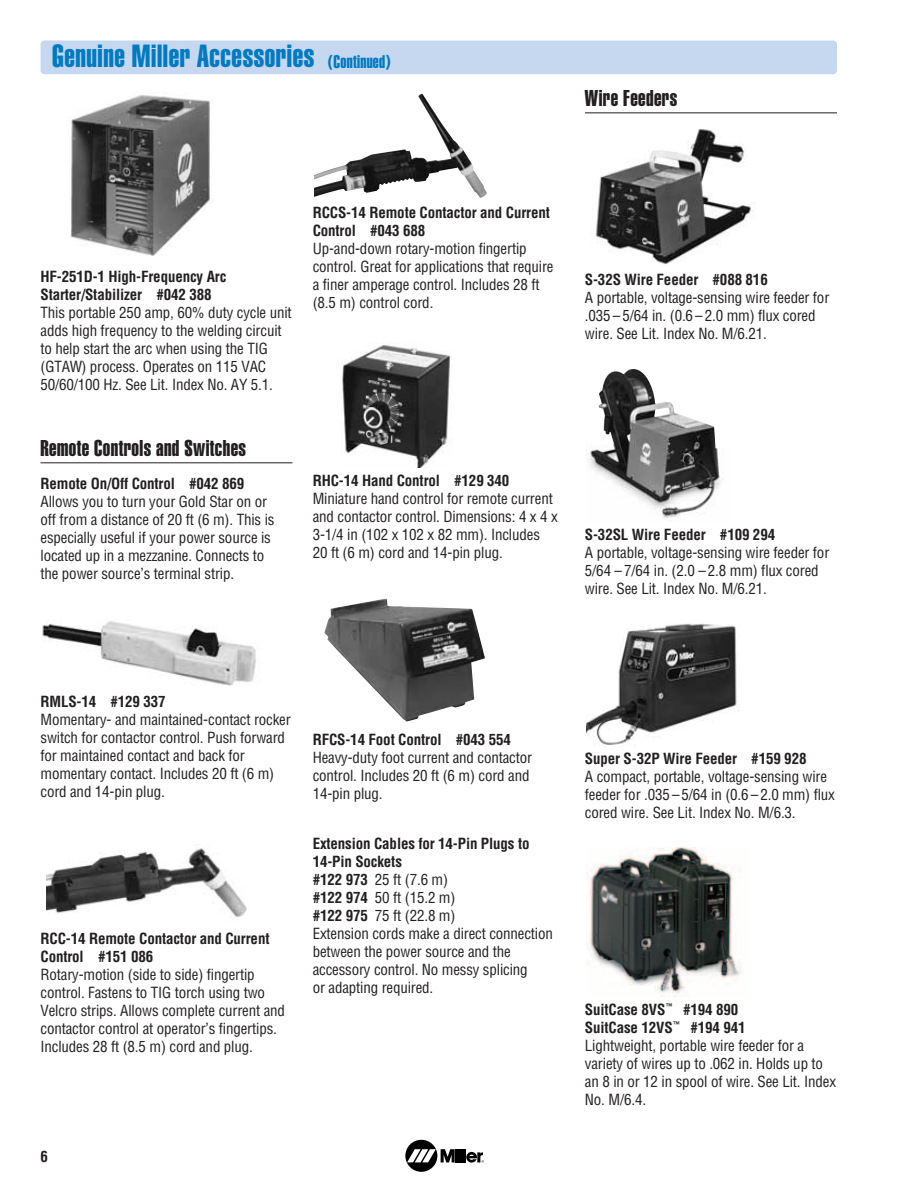
<style>
.page{position:relative;width:918px;height:1188px;background:#fff}
.page>*{position:absolute;margin:0;border:0;box-sizing:border-box;transform-origin:0 0}
.t1{font:31.5px "Helvetica Extra Compressed";letter-spacing:.02em;color:#007ac2}
.t2{font:22.5px "Helvetica Extra Compressed";letter-spacing:.02em;color:#231f20}
.t3{font:condensed 15px/18px "Helvetica";letter-spacing:-.01em;color:#231f20}
.t4{font:700 condensed 15px/18px "Helvetica";letter-spacing:-.01em;color:#231f20}
.s1{font-size:18px}
.s2{font-weight:700}
</style>
<div class="page">
<div style="left:40px;top:40px;width:797px;height:34px;background:#c6d8ef;border-radius:4px"></div>
<div style="left:405px;top:1140px;width:32px;height:32px;background:#000;border-radius:50%"></div>
<svg style="left:407px;top:1149px;width:77px;height:14px"></svg>
<hr style="left:40px;top:462px;width:253px;height:1px;background:#231f20">
<hr style="left:585px;top:112px;width:252px;height:1px;background:#231f20">
<img style="left:586px;top:848px;width:155px;height:149px">
<img style="left:586px;top:624px;width:151px;height:121px">
<img style="left:586px;top:369px;width:137px;height:149px">
<img style="left:596px;top:129px;width:159px;height:135px">
<img style="left:324px;top:599px;width:161px;height:123px">
<img style="left:342px;top:345px;width:109px;height:123px">
<img style="left:314px;top:94px;width:173px;height:104px">
<img style="left:46px;top:848px;width:201px;height:69px">
<img style="left:42px;top:621px;width:214px;height:65px">
<img style="left:70px;top:95px;width:140px;height:161px">
<h1 class="t1" style="left:52px;top:45px;width:340px">Genuine Miller Accessories <span class="s1">(Continued)</span></h1>
<h2 class="t2" style="left:585px;top:90px;width:94px">Wire Feeders</h2>
<p class="t4" style="left:40px;top:269px;width:187px">HF-251D-1 High-Frequency Arc<br>Starter/Stabilizer #042 388</p>
<p class="t3" style="left:40px;top:305px;width:253px">This portable 250 amp, 60% duty cycle unit adds high frequency to the welding circuit to help start the arc when using the TIG (GTAW) process. Operates on 115 VAC 50/60/100 Hz. See Lit. Index No. AY 5.1.</p>
<h2 class="t2" style="left:40px;top:440px;width:207px">Remote Controls and Switches</h2>
<p class="t4" style="left:40px;top:476px;width:205px">Remote On/Off Control #042 869</p>
<p class="t3" style="left:40px;top:494px;width:236px">Allows you to turn your Gold Star on or off from a distance of 20 ft (6 m). This is especially useful if your power source is located up in a mezzanine. Connects to the power source’s terminal strip.</p>
<p class="t4" style="left:313px;top:205px;width:239px">RCCS-14 Remote Contactor and Current<br>Control #043 688</p>
<p class="t3" style="left:313px;top:241px;width:242px">Up-and-down rotary-motion fingertip control. Great for applications that require a finer amperage control. Includes 28 ft (8.5 m) control cord.</p>
<p class="t4" style="left:313px;top:473px;width:198px">RHC-14 Hand Control #129 340</p>
<p class="t3" style="left:313px;top:491px;width:246px">Miniature hand control for remote current and contactor control. Dimensions: 4 x 4 x 3-1/4 in (102 x 102 x 82 mm). Includes 20 ft (6 m) cord and 14-pin plug.</p>
<p class="t4" style="left:585px;top:271px;width:184px">S-32S Wire Feeder #088 816</p>
<p class="t3" style="left:585px;top:289px;width:246px">A portable, voltage-sensing wire feeder for .035 – 5/64 in. (0.6 – 2.0 mm) flux cored wire. See Lit. Index No. M/6.21.</p>
<p class="t4" style="left:585px;top:527px;width:192px">S-32SL Wire Feeder #109 294</p>
<p class="t3" style="left:585px;top:545px;width:246px">A portable, voltage-sensing wire feeder for<br>5/64 – 7/64 in. (2.0 – 2.8 mm) flux cored wire. See Lit. Index No. M/6.21.</p>
<p class="t4" style="left:40px;top:694px;width:127px">RMLS-14 #129 337</p>
<p class="t3" style="left:40px;top:712px;width:252px">Momentary- and maintained-contact rocker switch for contactor control. Push forward for maintained contact and back for momentary contact. Includes 20 ft (6 m) cord and 14-pin plug.</p>
<p class="t4" style="left:40px;top:930px;width:231px">RCC-14 Remote Contactor and Current<br>Control #151 086</p>
<p class="t3" style="left:40px;top:966px;width:246px">Rotary-motion (side to side) fingertip control. Fastens to TIG torch using two Velcro strips. Allows complete current and contactor control at operator’s fingertips.<br>Includes 28 ft (8.5 m) cord and plug.</p>
<p class="t4" style="left:313px;top:731px;width:200px">RFCS-14 Foot Control #043 554</p>
<p class="t3" style="left:313px;top:749px;width:221px">Heavy-duty foot current and contactor control. Includes 20 ft (6 m) cord and<br>14-pin plug.</p>
<p class="t3" style="left:313px;top:836px;width:242px"><span class="s2">Extension Cables for 14-Pin Plugs to<br>14-Pin Sockets<br>#122 973</span> 25 ft (7.6 m)<br><span class="s2">#122 974</span> 50 ft (15.2 m)<br><span class="s2">#122 975</span> 75 ft (22.8 m)<br>Extension cords make a direct connection between the power source and the accessory control. No messy splicing<br>or adapting required.</p>
<p class="t4" style="left:40px;top:1149px;width:9px">6</p>
<p class="t4" style="left:585px;top:751px;width:223px">Super S-32P Wire Feeder #159 928</p>
<p class="t3" style="left:585px;top:769px;width:252px">A compact, portable, voltage-sensing wire feeder for .035 – 5/64 in (0.6 – 2.0 mm) flux cored wire. See Lit. Index No. M/6.3.</p>
<p class="t3" style="left:585px;top:1001px;width:253px"><span class="s2">SuitCase 8VS</span><sup>™</sup> <span class="s2">#194 890<br>SuitCase 12VS</span><sup>™</sup> <span class="s2">#194 941<br></span>Lightweight, portable wire feeder for a variety of wires up to .062 in. Holds up to an 8 in or 12 in spool of wire. See Lit. Index<br>No. M/6.4.</p>
</div>
